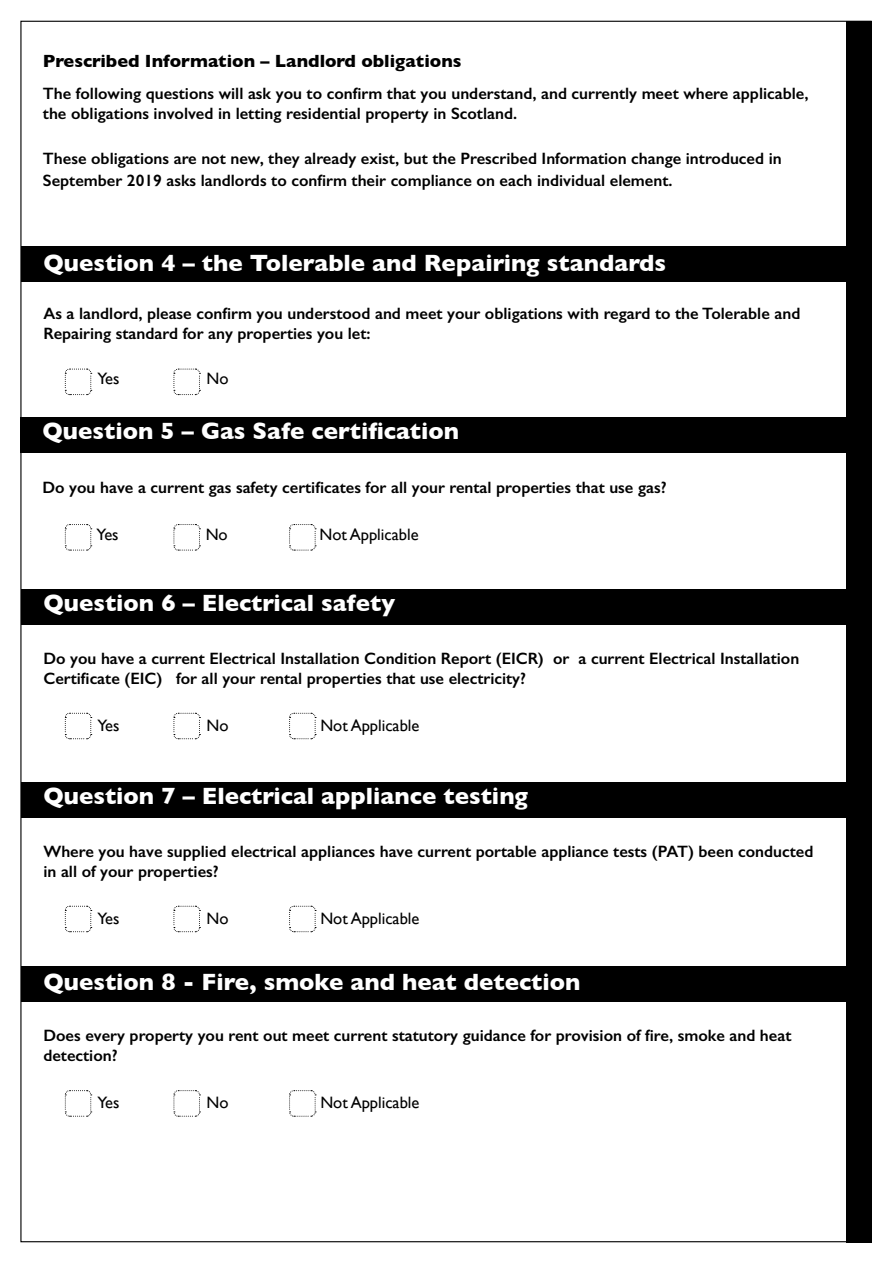
<style>
.page{position:relative;width:893px;height:1263px;background:#fff}
.page>*{position:absolute;margin:0;border:0;box-sizing:border-box;transform-origin:0 0}
.t1{font:700 24px "Gill Sans";color:#fff}
.t2{font:700 18px "Gill Sans";color:#000}
.t3{font:600 16.5px/19.8px "Gill Sans";color:#000}
.t4{font:16.5px "Gill Sans";color:#000}
</style>
<div class="page">
<div style="left:846px;top:21px;width:26px;height:1221px;background:#000"></div>
<div style="left:21px;top:247px;width:851px;height:35px;background:#000"></div>
<div style="left:20px;top:417px;width:851px;height:36px;background:#000"></div>
<div style="left:21px;top:589px;width:851px;height:35px;background:#000"></div>
<div style="left:21px;top:782px;width:851px;height:35px;background:#000"></div>
<div style="left:21px;top:966px;width:851px;height:36px;background:#000"></div>
<svg style="left:64px;top:368px;width:28px;height:28px"></svg>
<svg style="left:173px;top:368px;width:27px;height:28px"></svg>
<svg style="left:64px;top:524px;width:28px;height:27px"></svg>
<svg style="left:173px;top:524px;width:27px;height:27px"></svg>
<svg style="left:289px;top:524px;width:27px;height:27px"></svg>
<svg style="left:64px;top:712px;width:28px;height:28px"></svg>
<svg style="left:173px;top:712px;width:27px;height:28px"></svg>
<svg style="left:289px;top:712px;width:27px;height:28px"></svg>
<svg style="left:64px;top:905px;width:28px;height:28px"></svg>
<svg style="left:173px;top:905px;width:27px;height:28px"></svg>
<svg style="left:289px;top:905px;width:27px;height:28px"></svg>
<svg style="left:64px;top:1090px;width:28px;height:27px"></svg>
<svg style="left:173px;top:1090px;width:27px;height:27px"></svg>
<svg style="left:289px;top:1090px;width:27px;height:27px"></svg>
<p class="t2" style="left:43px;top:46px;width:420px">Prescribed Information – Landlord obligations</p>
<p class="t3" style="left:43px;top:84px;width:767px">The following questions will ask you to confirm that you understand, and currently meet where applicable, the obligations involved in letting residential property in Scotland.</p>
<p class="t3" style="left:43px;top:148px;width:740px;line-height:21.6px">These obligations are not new, they already exist, but the Prescribed Information change introduced in<br>September 2019 asks landlords to confirm their compliance on each individual element.</p>
<h1 class="t1" style="left:43px;top:243px;width:624px">Question 4 – the Tolerable and Repairing standards</h1>
<p class="t3" style="left:43px;top:304px;width:758px">As a landlord, please confirm you understood and meet your obligations with regard to the Tolerable and<br>Repairing standard for any properties you let:</p>
<p class="t4" style="left:97px;top:369px;width:24px">Yes</p>
<p class="t4" style="left:207px;top:369px;width:23px">No</p>
<h1 class="t1" style="left:43px;top:412px;width:418px">Question 5 – Gas Safe certification</h1>
<p class="t3" style="left:43px;top:477px;width:626px">Do you have a current gas safety certificates for all your rental properties that use gas?</p>
<p class="t4" style="left:97px;top:524px;width:24px">Yes</p>
<p class="t4" style="left:206px;top:524px;width:23px">No</p>
<p class="t4" style="left:319px;top:524px;width:101px">Not Applicable</p>
<h1 class="t1" style="left:43px;top:584px;width:353px">Question 6 – Electrical safety</h1>
<p class="t3" style="left:43px;top:648px;width:757px">Do you have a current Electrical Installation Condition Report (EICR) or a current Electrical Installation<br>Certificate (EIC) for all your rental properties that use electricity?</p>
<p class="t4" style="left:97px;top:716px;width:24px">Yes</p>
<p class="t4" style="left:207px;top:716px;width:23px">No</p>
<p class="t4" style="left:320px;top:716px;width:101px">Not Applicable</p>
<h1 class="t1" style="left:43px;top:776px;width:486px">Question 7 – Electrical appliance testing</h1>
<p class="t3" style="left:43px;top:841px;width:771px">Where you have supplied electrical appliances have current portable appliance tests (PAT) been conducted in all of your properties?</p>
<p class="t4" style="left:97px;top:909px;width:24px">Yes</p>
<p class="t4" style="left:207px;top:909px;width:23px">No</p>
<p class="t4" style="left:320px;top:909px;width:101px">Not Applicable</p>
<h1 class="t1" style="left:43px;top:963px;width:539px">Question 8 - Fire, smoke and heat detection</h1>
<p class="t3" style="left:43px;top:1026px;width:750px">Does every property you rent out meet current statutory guidance for provision of fire, smoke and heat detection?</p>
<p class="t4" style="left:97px;top:1093px;width:24px">Yes</p>
<p class="t4" style="left:207px;top:1093px;width:23px">No</p>
<p class="t4" style="left:320px;top:1093px;width:101px">Not Applicable</p>
</div>
